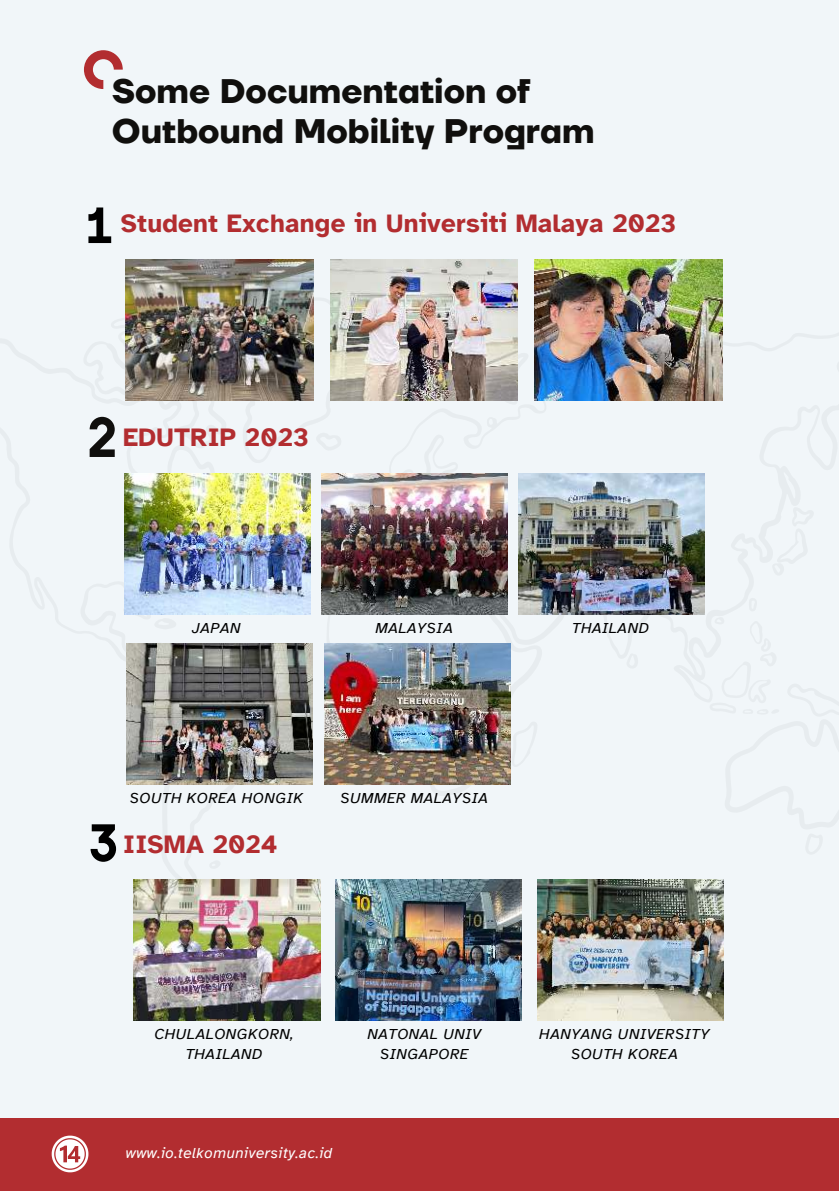
<style>
.page{position:relative;width:839px;height:1191px;background:#fff}
.page>*{position:absolute;margin:0;border:0;box-sizing:border-box;transform-origin:0 0}
.t1{font:700 34px/39.8px "TT Firs Neue";color:#100f0d}
.t2{font:700 26px "Atkinson Hyperlegible";letter-spacing:.01em;color:#b22d30}
.t3{font:italic 15.2px/20.4px "Atkinson Hyperlegible";letter-spacing:.03em;color:#000;text-align:center}
.t4{font:italic 15.2px "Atkinson Hyperlegible";letter-spacing:.03em;color:#fff}
</style>
<div class="page">
<div style="left:0;top:0;width:838px;height:1191px;background:#f1f6f9"></div>
<svg style="left:84px;top:50px;width:39px;height:39px"></svg>
<div style="left:0;top:1119px;width:838px;height:72px;background:#b22d30"></div>
<svg style="left:326px;top:328px;width:397px;height:457px"></svg>
<svg style="left:498px;top:352px;width:31px;height:53px"></svg>
<svg style="left:511px;top:721px;width:26px;height:48px"></svg>
<svg style="left:124px;top:606px;width:53px;height:9px"></svg>
<svg style="left:626px;top:653px;width:12px;height:17px"></svg>
<svg style="left:708px;top:597px;width:15px;height:188px"></svg>
<svg style="left:88px;top:208px;width:23px;height:35px"></svg>
<img style="left:126px;top:259px;width:187px;height:30px">
<img style="left:89px;top:289px;width:268px;height:175px">
<img style="left:125px;top:473px;width:186px;height:141px">
<img style="left:321px;top:473px;width:186px;height:141px">
<img style="left:518px;top:473px;width:186px;height:141px">
<img style="left:126px;top:643px;width:186px;height:141px">
<img style="left:324px;top:643px;width:186px;height:141px">
<img style="left:330px;top:259px;width:188px;height:141px">
<img style="left:534px;top:259px;width:188px;height:141px">
<svg style="left:91px;top:824px;width:25px;height:38px"></svg>
<img style="left:134px;top:879px;width:186px;height:141px">
<img style="left:335px;top:879px;width:186px;height:141px">
<img style="left:537px;top:879px;width:186px;height:141px">
<svg style="left:52px;top:1136px;width:36px;height:36px"></svg>
<h1 class="t1" style="left:112px;top:72px;width:484px">Some Documentation of<br>Outbound Mobility Program</h1>
<h2 class="t2" style="left:121px;top:208px;width:556px">Student Exchange in Universiti Malaya 2023</h2>
<h2 class="t2" style="left:123px;top:422px;width:187px">EDUTRIP 2023</h2>
<p class="t3" style="left:192px;top:618px;width:50px">JAPAN</p>
<p class="t3" style="left:375px;top:618px;width:79px">MALAYSIA</p>
<p class="t3" style="left:572px;top:618px;width:78px">THAILAND</p>
<p class="t3" style="left:130px;top:788px;width:175px">SOUTH KOREA HONGIK</p>
<h2 class="t2" style="left:123px;top:829px;width:156px">IISMA 2024</h2>
<p class="t3" style="left:340px;top:788px;width:149px">SUMMER MALAYSIA</p>
<p class="t3" style="left:154px;top:1024px;width:141px">CHULALONGKORN,<br>THAILAND</p>
<p class="t3" style="left:367px;top:1024px;width:115px">NATONAL UNIV<br>SINGAPORE</p>
<p class="t3" style="left:539px;top:1024px;width:172px">HANYANG UNIVERSITY<br>SOUTH KOREA</p>
<p class="t4" style="left:126px;top:1144px;width:208px">www.io.telkomuniversity.ac.id</p>
</div>
